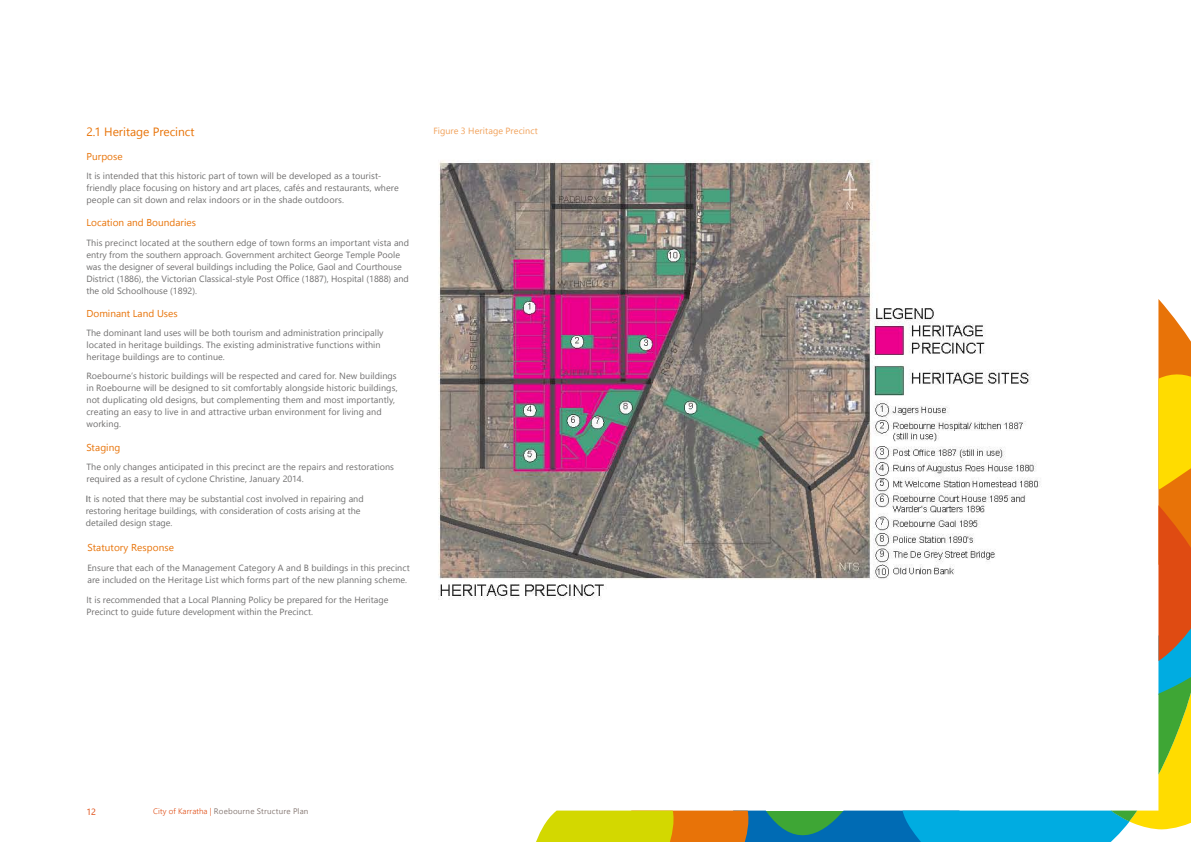
<style>
.page{position:relative;width:1191px;height:842px;background:#fff}
.page>*{position:absolute;margin:0;border:0;box-sizing:border-box;transform-origin:0 0}
.t1{font:12px "Segoe UI";color:#e87308}
.t2{font:10px "Segoe UI";letter-spacing:.005em;color:#e87308}
.t3{font:9px/12px "Segoe UI";letter-spacing:.005em;color:#706f6f}
.t4{font:9px/12px "Segoe UI";color:#6f6f6e}
.t5{font:9px "Segoe UI";letter-spacing:.01em;color:#f1a058}
.t6{font:9px "Segoe UI";color:#df4b12}
.t7{font:8px "Segoe UI";letter-spacing:.025em;color:#887b76}
.s1{color:#404040}
.s2{font-weight:300;color:#df4b12}
</style>
<div class="page">
<svg style="left:959px;top:810px;width:208px;height:32px;background:#21b6e4"></svg>
<svg style="left:1110px;top:299px;width:81px;height:530px"></svg>
<svg style="left:536px;top:810px;width:423px;height:32px;background:#779f5c"></svg>
<img style="left:438px;top:160px;width:602px;height:440px">
<h1 class="t1" style="left:86px;top:123px;width:110px">2.1 Heritage Precinct</h1>
<p class="t5" style="left:433px;top:124px;width:106px">Figure 3 Heritage Precinct</p>
<p class="t2" style="left:86px;top:149px;width:38px">Purpose</p>
<p class="t3" style="left:86px;top:169px;width:314px">It is intended that this historic part of town will be developed as a tourist&shy;friendly place focusing on history and art places, cafés and restaurants, where people can sit down and relax indoors or in the shade outdoors.</p>
<p class="t2" style="left:86px;top:215px;width:111px">Location and Boundaries</p>
<p class="t3" style="left:86px;top:236px;width:324px">This precinct located at the southern edge of town forms an important vista and entry from the southern approach. Government architect George Temple Poole was the designer of several buildings including the Police, Gaol and Courthouse District (1886), the Victorian Classical-style Post Office (1887), Hospital (1888) and the old Schoolhouse (1892).</p>
<p class="t2" style="left:86px;top:306px;width:93px">Dominant Land Uses</p>
<p class="t3" style="left:86px;top:327px;width:298px">The dominant land uses will be both tourism and administration principally located in heritage buildings. The existing administrative functions within heritage buildings are to continue.</p>
<p class="t3" style="left:86px;top:370px;width:313px">Roebourne’s historic buildings will be respected and cared for. New buildings in Roebourne will be designed to sit comfortably alongside historic buildings, not duplicating old designs, but complementing them and most importantly, creating an easy to live in and attractive urban environment for living and working.</p>
<p class="t2" style="left:86px;top:440px;width:35px">Staging</p>
<p class="t3" style="left:86px;top:460px;width:309px">The only changes anticipated in this precinct are the repairs and restorations required as a result of cyclone Christine, January 2014.</p>
<p class="t4" style="left:86px;top:493px;width:279px"><span class="s1">I</span>t is noted that there may be substantial cost involved in repairing and restoring heritage buildings, with consideration of costs arising at the detailed design stage.</p>
<p class="t2" style="left:87px;top:540px;width:88px">Statutory Response</p>
<p class="t3" style="left:87px;top:562px;width:324px">Ensure that each of the Management Category A and B buildings in this precinct are included on the Heritage List which forms part of the new planning scheme.</p>
<p class="t3" style="left:87px;top:594px;width:303px">It is recommended that a Local Planning Policy be prepared for the Heritage<br>Precinct to guide future development within the Precinct.</p>
<p class="t6" style="left:86px;top:805px;width:11px">12</p>
<p class="t7" style="left:153px;top:805px;width:157px"><span class="s2">City of Karratha |</span> Roebourne Structure Plan</p>
</div>
